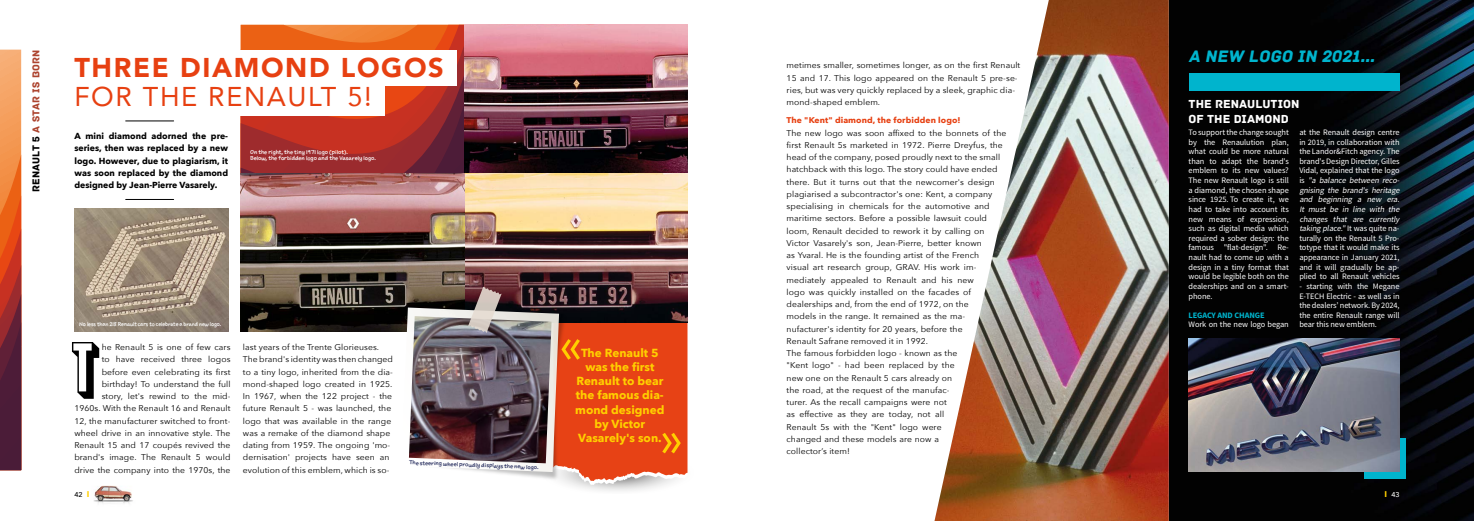
<style>
.page{position:relative;width:1474px;height:521px;background:#fff}
.page>*{position:absolute;margin:0;border:0;box-sizing:border-box;transform-origin:0 0}
.t1{font:900 27.12px "Avenir";letter-spacing:.06em;color:#e74011}
.t2{font:27.12px "Avenir";letter-spacing:.06em;color:#e74011}
.t3{font:italic 17.5px "Archive";color:#00b4cd}
.t4{font:12.25px/14.7px "Archive";color:#fff}
.t5{font:700 11.72px/14px "Avenir Next";color:#ffcf00;text-align:center}
.t6{font:10.5px "Archive";letter-spacing:.02em;color:#ad442f}
.t7{font:700 8.75px/12.2px "Avenir Next";color:#000;text-align:justify}
.t8{font:8.31px/12.2px "Avenir Next";letter-spacing:.01em;color:#000}
.t9{font:8.31px/9.6px "Source Sans Pro";letter-spacing:-.01em;color:#fff;text-align:justify}
.t10{font:700 8.31px "Avenir Next";letter-spacing:.01em;color:#e74011}
.t11{font:700 8.31px "Source Sans Pro";letter-spacing:-.01em;color:#00b4cd}
.t12{font:500 7px "Avenir Next";color:#000}
.t13{font:500 7px "Avenir Next";color:#fff}
.t14{font:5.25px/6.3px "Sketchnote Text";color:#fff}
.t15{font:5.25px "Sketchnote Text";color:#fff;scale:.93 1}
.t16{font:5.25px "Sketchnote Text";color:#252c5d}
.s1{color:#000}
.s2{font-style:italic}
.s3{font-weight:700;font-size:8.31px;color:#ffcf00}
</style>
<div class="page">
<svg style="left:241px;top:25px;width:223px;height:149px;background:#b73c27"></svg>
<img style="left:464px;top:25px;width:223px;height:262px">
<img style="left:241px;top:174px;width:223px;height:157px">
<img style="left:1168px;top:0;width:305px;height:521px">
<div style="left:1188px;top:73px;width:211px;height:18px;background:#00b4cd"></div>
<div style="left:1364px;top:438px;width:41px;height:40px;background:linear-gradient(to right,#00b4cd,#00b4cd)"></div>
<img style="left:1188px;top:338px;width:211px;height:133px">
<svg style="left:0;top:50px;width:21px;height:420px;background:#af533a"></svg>
<img style="left:94px;top:485px;width:39px;height:18px">
<img style="left:934px;top:0;width:234px;height:521px">
<img style="left:74px;top:208px;width:154px;height:123px">
<hr style="left:126px;top:199px;width:48px;height:1px;background:#000">
<hr style="left:126px;top:120px;width:48px;height:1px;background:#000">
<div style="left:69px;top:50px;width:387px;height:36px;background:#fff"></div>
<div style="left:69px;top:80px;width:315px;height:36px;background:#fff"></div>
<img style="left:401px;top:287px;width:287px;height:204px">
<svg style="left:72px;top:342px;width:27px;height:57px"></svg>
<p class="t6" style="left:30px;top:192px;width:144px;rotate:-90deg"><span class="s1">RENAULT 5</span> A STAR IS BORN</p>
<h1 class="t1" style="left:74px;top:44px;width:371px">THREE DIAMOND LOGOS</h1>
<h1 class="t2" style="left:74px;top:74px;width:299px">FOR THE RENAULT 5!</h1>
<p class="t7" style="left:74px;top:130px;width:155px">A mini diamond adorned the pre&shy;series, then was replaced by a new logo. However, due to plagiarism, it was soon replaced by the diamond designed by Jean-Pierre Vasarely.</p>
<p class="t14" style="left:250px;top:149px;width:127px">On the right, the tiny 1971 logo (pilot).<br>Below, the forbidden logo and the Vasarely logo.</p>
<p class="t15" style="left:79px;top:321px;width:154px">No less than 218 Renault cars to celebrate a brand new logo.</p>
<p class="t8" style="left:74px;top:341px;width:158px;text-align:right">he Renault 5 is one of few cars<br>to have received three logos before even celebrating its first birthday! To understand the full<br>story, let's rewind to the mid-1960s. With the Renault 16 and Renault 12, the manufacturer switched to front&shy;wheel drive in an innovative style. The Renault 15 and 17 coupés revived the brand's image. The Renault 5 would drive the company into the 1970s, the</p>
<p class="t8" style="left:243px;top:341px;width:152px">last years of the Trente Glorieuses.<br>The brand's identity was then changed to a tiny logo, inherited from the dia&shy;mond-shaped logo created in 1925.<br>In 1967, when the 122 project - the future Renault 5 - was launched, the logo that was available in the range was a remake of the diamond shape dating from 1959. The ongoing 'mo&shy;dernisation' projects have seen an evolution of this emblem, which is so-</p>
<p class="t16" style="left:409px;top:459px;width:131px;rotate:2deg">The steering wheel proudly displays the new logo.</p>
<h3 class="t5" style="left:575px;top:346px;width:91px">The Renault 5 was the first<br>Renault to bear the famous dia&shy;mond designed by Victor<br>Vasarely's son.</h3>
<p class="t8" style="left:786px;top:59px;width:235px">metimes smaller, sometimes longer, as on the first Renault 15 and 17. This logo appeared on the Renault 5 pre-se&shy;ries, but was very quickly replaced by a sleek, graphic dia&shy;mond-shaped emblem.</p>
<p class="t10" style="left:786px;top:113px;width:176px">The "Kent" diamond, the forbidden logo!</p>
<p class="t8" style="left:786px;top:126px;width:221px">The new logo was soon affixed to the bonnets of the first Renault 5s marketed in 1972. Pierre Dreyfus, the head of the company, posed proudly next to the small hatchback with this logo. The story could have ended there. But it turns out that the newcomer's design plagiarised a subcontractor's one: Kent, a company specialising in chemicals for the automotive and maritime sectors. Before a possible lawsuit could loom, Renault decided to rework it by calling on Victor Vasarely's son, Jean-Pierre, better known<br>as Yvaral. He is the founding artist of the French<br>visual art research group, GRAV. His work im&shy;mediately appealed to Renault and his new<br>logo was quickly installed on the facades of dealerships and, from the end of 1972, on the<br>models in the range. It remained as the ma&shy;nufacturer's identity for 20 years, before the<br>Renault Safrane removed it in 1992.<br>The famous forbidden logo - known as the<br>"Kent logo" - had been replaced by the<br>new one on the Renault 5 cars already on<br>the road, at the request of the manufac-<br>turer. As the recall campaigns were not<br>as effective as they are today, not all<br>Renault 5s with the "Kent" logo were<br>changed and these models are now a<br>collector’s item!</p>
<h2 class="t3" style="left:1188px;top:46px;width:192px">A NEW LOGO IN 2021…</h2>
<h3 class="t4" style="left:1188px;top:97px;width:112px">THE RENAULUTION<br>OF THE DIAMOND</h3>
<p class="t9" style="left:1188px;top:127px;width:102px">To support the change sought by the Renaulution plan, what could be more natural than to adapt the brand's emblem to its new values?<br>The new Renault logo is still a diamond, the chosen shape since 1925. To create it, we had to take into account its new means of expression, such as digital media which required a sober design: the famous "flat-design". Re&shy;nault had to come up with a design in a tiny format that would be legible both on the dealerships and on a smart&shy;phone.</p>
<p class="t11" style="left:1188px;top:310px;width:77px">LEGACY AND CHANGE</p>
<p class="t9" style="left:1188px;top:320px;width:102px">Work on the new logo began</p>
<p class="t9" style="left:1299px;top:127px;width:104px;text-align:left">at the Renault design centre in 2019, in collaboration with the Landor&amp;Fitch agency. The brand's Design Director, Gilles<br>Vidal, explained that the logo i s <span class="s2">"a balance between reco&shy;gnising the brand's heritage and beginning a new era.<br>It must be in line with the changes that are currently taking place."</span>I t wa s q u i te n a - turally on the Renault 5 Pro&shy;totype that it would make its appearance in January 2021, and it will gradually be ap&shy;plied to all Renault vehicles</p>
<p class="t9" style="left:1299px;top:281px;width:102px">- starting with the Megane E-TECH Electric - as well as in the dealers’ network. By 2024, the entire Renault range will bear this new emblem.</p>
<p class="t12" style="left:74px;top:489px;width:17px">42 <span class="s3">I</span></p>
<p class="t13" style="left:1384px;top:489px;width:17px"><span class="s3">I</span> 43</p>
</div>
